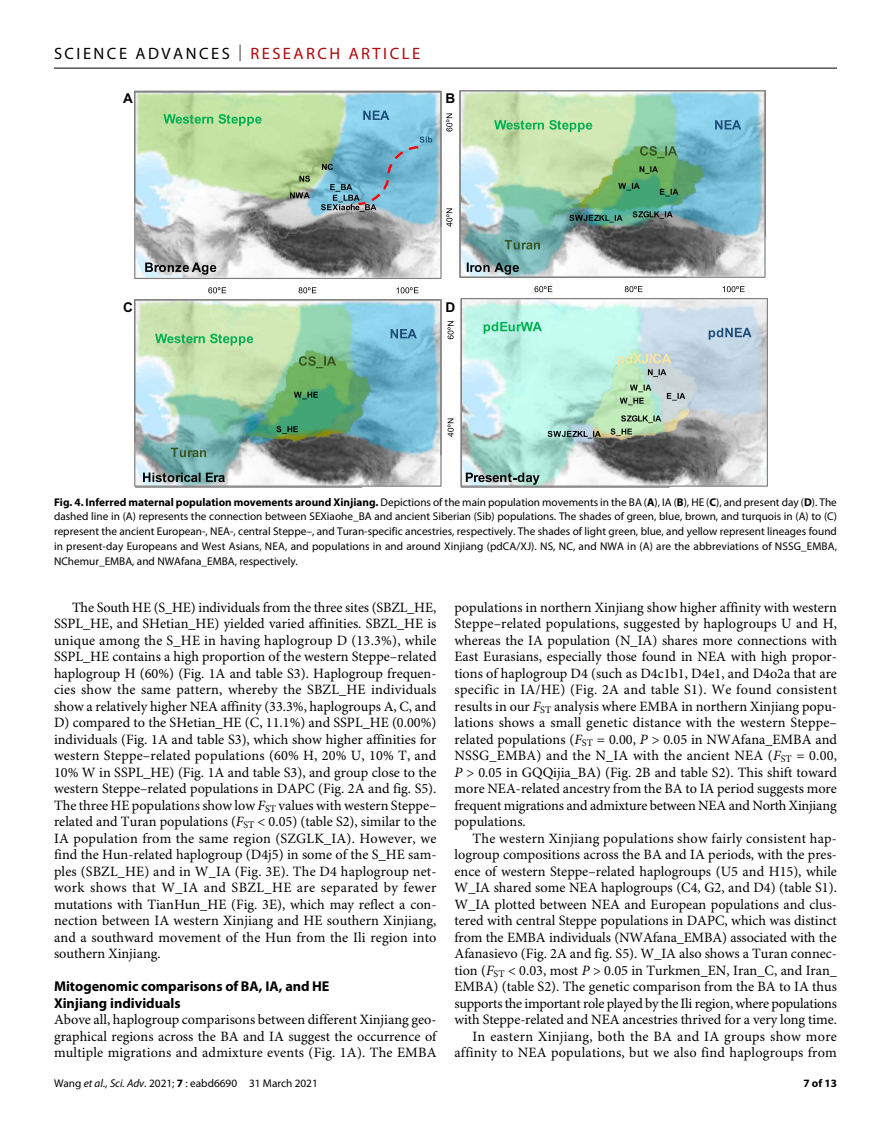
<style>
.page{position:relative;width:891px;height:1134px;background:#fff}
.page>*{position:absolute;margin:0;border:0;box-sizing:border-box;transform-origin:0 0}
.t1{font:16.5px "Myriad Pro";letter-spacing:.15em;color:#000}
.t2{font:14.25px/16.5px "Minion Pro";color:#000;text-align:justify}
.t3{font:700 14.25px/16.5px "Myriad Pro";color:#000}
.t4{font:700 13.5px "Arial";color:#000}
.t5{font:11.25px/15px "Myriad Pro";color:#000;text-align:justify}
.t6{font:700 11.25px "Myriad Pro";color:#000}
.s1{font-weight:300}
.s2{color:#b10508}
.s3{font-weight:700}
.s4{font-style:italic}
</style>
<div class="page">
<hr style="left:54px;top:68px;width:783px;height:1px;background:#000">
<svg style="left:134px;top:92px;width:308px;height:187px;background:#b3c6b4"></svg>
<svg style="left:163px;top:114px;width:99px;height:12px"></svg>
<svg style="left:363px;top:111px;width:26px;height:9px"></svg>
<svg style="left:299px;top:176px;width:11px;height:6px"></svg>
<svg style="left:290px;top:192px;width:20px;height:6px"></svg>
<img style="left:459px;top:90px;width:307px;height:188px">
<svg style="left:446px;top:208px;width:6px;height:19px"></svg>
<svg style="left:446px;top:113px;width:6px;height:19px"></svg>
<svg style="left:640px;top:166px;width:18px;height:8px"></svg>
<svg style="left:660px;top:189px;width:18px;height:7px"></svg>
<svg style="left:618px;top:183px;width:22px;height:7px"></svg>
<svg style="left:633px;top:211px;width:40px;height:8px"></svg>
<svg style="left:569px;top:215px;width:54px;height:8px"></svg>
<svg style="left:715px;top:120px;width:26px;height:9px"></svg>
<svg style="left:505px;top:240px;width:35px;height:10px"></svg>
<svg style="left:640px;top:146px;width:37px;height:12px"></svg>
<img style="left:134px;top:299px;width:308px;height:188px">
<svg style="left:208px;top:287px;width:18px;height:6px"></svg>
<svg style="left:299px;top:287px;width:17px;height:6px"></svg>
<svg style="left:396px;top:287px;width:22px;height:6px"></svg>
<svg style="left:145px;top:263px;width:71px;height:12px"></svg>
<svg style="left:467px;top:263px;width:52px;height:12px"></svg>
<svg style="left:294px;top:392px;width:24px;height:7px"></svg>
<svg style="left:391px;top:329px;width:26px;height:9px"></svg>
<svg style="left:171px;top:448px;width:35px;height:9px"></svg>
<svg style="left:299px;top:356px;width:37px;height:12px"></svg>
<svg style="left:276px;top:426px;width:22px;height:8px"></svg>
<svg style="left:461px;top:298px;width:307px;height:189px;background:#b9d4d0"></svg>
<svg style="left:448px;top:419px;width:6px;height:18px"></svg>
<svg style="left:448px;top:321px;width:6px;height:18px"></svg>
<svg style="left:535px;top:286px;width:17px;height:6px"></svg>
<svg style="left:625px;top:286px;width:18px;height:6px"></svg>
<svg style="left:723px;top:286px;width:22px;height:6px"></svg>
<svg style="left:709px;top:328px;width:43px;height:12px"></svg>
<svg style="left:484px;top:322px;width:58px;height:12px"></svg>
<svg style="left:143px;top:473px;width:82px;height:9px"></svg>
<svg style="left:466px;top:473px;width:74px;height:12px"></svg>
<svg style="left:494px;top:120px;width:98px;height:12px"></svg>
<svg style="left:155px;top:334px;width:98px;height:12px"></svg>
<svg style="left:618px;top:354px;width:53px;height:23px"></svg>
<svg style="left:667px;top:393px;width:18px;height:8px"></svg>
<svg style="left:630px;top:385px;width:21px;height:7px"></svg>
<svg style="left:548px;top:431px;width:53px;height:8px"></svg>
<svg style="left:620px;top:398px;width:24px;height:7px"></svg>
<svg style="left:611px;top:415px;width:50px;height:21px"></svg>
<svg style="left:321px;top:136px;width:111px;height:76px;background:#76b0c3"></svg>
<p class="t1" style="left:54px;top:40px;width:368px">SCIENCE ADVANCES <span class="s1">|</span> <span class="s2">RESEARCH ARTICLE</span></p>
<p class="t4" style="left:123px;top:91px;width:11px">A</p>
<p class="t4" style="left:446px;top:91px;width:11px">B</p>
<p class="t4" style="left:123px;top:299px;width:11px">C</p>
<p class="t4" style="left:446px;top:299px;width:11px">D</p>
<p class="t5" style="left:54px;top:494px;width:785px"><span class="s3">Fig. 4. Inferred maternal population movements around Xinjiang.</span> Depictions of the main population movements in the BA (<span class="s3">A</span>), IA (<span class="s3">B</span>), HE (<span class="s3">C</span>), and present day (<span class="s3">D</span>). The dashed line in (A) represents the connection between SEXiaohe_BA and ancient Siberian (Sib) populations. The shades of green, blue, brown, and turquois in (A) to (C) represent the ancient European-, NEA-, central Steppe–, and Turan-specific ancestries, respectively. The shades of light green, blue, and yellow represent lineages found in present-day Europeans and West Asians, NEA, and populations in and around Xinjiang (pdCA/XJ). NS, NC, and NWA in (A) are the abbreviations of NSSG_EMBA, NChemur_EMBA, and NWAfana_EMBA, respectively.</p>
<p class="t2" style="left:54px;top:600px;width:384px;text-indent:18px">The South HE (S_HE) individuals from the three sites (SBZL_HE, SSPL_HE, and SHetian_HE) yielded varied affinities. SBZL_HE is unique among the S_HE in having haplogroup D (13.3%), while SSPL_HE contains a high proportion of the western Steppe–related haplogroup H (60%) (Fig. 1A and table S3). Haplogroup frequen&shy;cies show the same pattern, whereby the SBZL_HE individuals show a relatively higher NEA affinity (33.3%, haplogroups A, C, and D) compared to the SHetian_HE (C, 11.1%) and SSPL_HE (0.00%) individuals (Fig. 1A and table S3), which show higher affinities for western Steppe–related populations (60% H, 20% U, 10% T, and 10% W in SSPL_HE) (Fig. 1A and table S3), and group close to the western Steppe–related populations in DAPC (Fig. 2A and fig. S5).<br>The three HE populations show low <span class="s4">F</span><sub>ST</sub> values with western Steppe– related and Turan populations (<span class="s4">F</span><sub>ST</sub> &lt; 0.05) (table S2), similar to the IA population from the same region (SZGLK_IA). However, we find the Hun-related haplogroup (D4j5) in some of the S_HE sam&shy;ples (SBZL_HE) and in W_IA (Fig. 3E). The D4 haplogroup net&shy;work shows that W_IA and SBZL_HE are separated by fewer mutations with TianHun_HE (Fig. 3E), which may reflect a con&shy;nection between IA western Xinjiang and HE southern Xinjiang, and a southward movement of the Hun from the Ili region into southern Xinjiang.</p>
<p class="t3" style="left:54px;top:977px;width:277px">Mitogenomic comparisons of BA, IA, and HE<br>Xinjiang individuals</p>
<p class="t2" style="left:54px;top:1013px;width:384px">Above all, haplogroup comparisons between different Xinjiang geo&shy;graphical regions across the BA and IA suggest the occurrence of multiple migrations and admixture events (Fig. 1A). The EMBA</p>
<p class="t5" style="left:54px;top:1076px;width:265px">Wang <span class="s4">et al</span>., <span class="s4">Sci. Adv.</span> 2021; <span class="s3">7</span> : eabd6690 31 March 2021</p>
<p class="t2" style="left:454px;top:600px;width:384px">populations in northern Xinjiang show higher affinity with western Steppe–related populations, suggested by haplogroups U and H, whereas the IA population (N_IA) shares more connections with East Eurasians, especially those found in NEA with high propor&shy;tions of haplogroup D4 (such as D4c1b1, D4e1, and D4o2a that are specific in IA/HE) (Fig. 2A and table S1). We found consistent results in our <span class="s4">F</span><sub>ST</sub> analysis where EMBA in northern Xinjiang popu&shy;lations shows a small genetic distance with the western Steppe– related populations (<span class="s4">F</span><sub>ST</sub> = 0.00, <span class="s4">P</span> &gt; 0.05 in NWAfana_EMBA and NSSG_EMBA) and the N_IA with the ancient NEA (<span class="s4">F</span><sub>ST</sub> = 0.00, <span class="s4">P</span> &gt; 0.05 in GQQijia_BA) (Fig. 2B and table S2). This shift toward more NEA-related ancestry from the BA to IA period suggests more frequent migrations and admixture between NEA and North Xinjiang populations.</p>
<p class="t2" style="left:454px;top:831px;width:384px;text-align:right">The western Xinjiang populations show fairly consistent hap&shy;logroup compositions across the BA and IA periods, with the pres&shy;ence of western Steppe–related haplogroups (U5 and H15), while W_IA shared some NEA haplogroups (C4, G2, and D4) (table S1).<br>W_IA plotted between NEA and European populations and clus&shy;tered with central Steppe populations in DAPC, which was distinct from the EMBA individuals (NWAfana_EMBA) associated with the Afanasievo (Fig. 2A and fig. S5). W_IA also shows a Turan connec&shy;tion (<span class="s4">F</span><sub>ST</sub> &lt; 0.03, most <span class="s4">P</span> &gt; 0.05 in Turkmen_EN, Iran_C, and Iran_ EMBA) (table S2). The genetic comparison from the BA to IA thus supports the important role played by the Ili region, where populations with Steppe-related and NEA ancestries thrived for a very long time.<br>In eastern Xinjiang, both the BA and IA groups show more affinity to NEA populations, but we also find haplogroups from</p>
<p class="t6" style="left:803px;top:1074px;width:35px">7 of 13</p>
</div>
